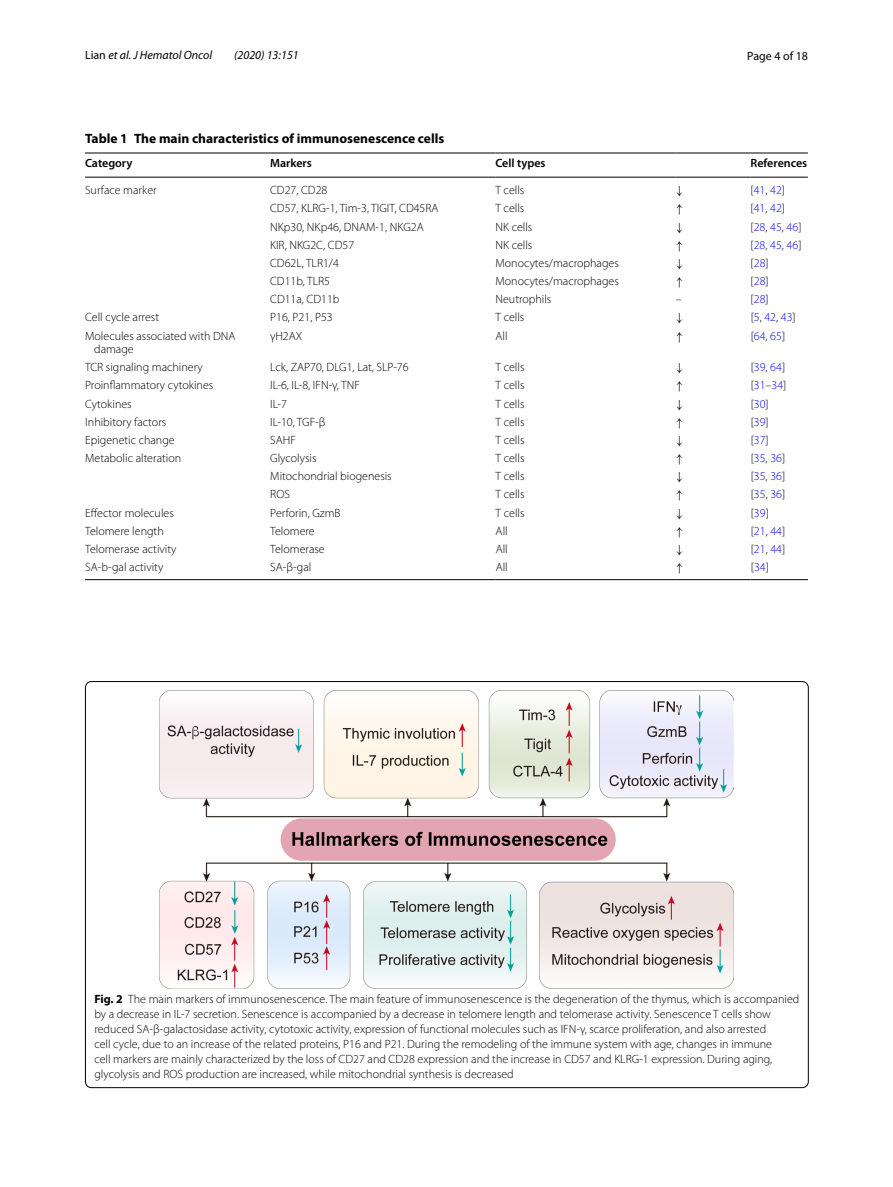
<style>
.page{position:relative;width:893px;height:1187px;background:#fff}
.page>*{position:absolute;margin:0;border:0;box-sizing:border-box;transform-origin:0 0}
.t1{font:700 13.5px "Myriad Pro";color:#000}
.t2{font:300 12px/15px "Myriad Pro";color:#000}
.t3{font:300 12px "Myriad Pro";color:#00f}
.t4{font:italic 12px "Myriad Pro";color:#000}
.t5{font:600 12px "Myriad Pro";color:#000}
.t6{font:12px "MTSY";color:#000}
.t7{font:12px "Myriad Pro";color:#000}
.s1{font-style:normal}
.s2{color:#000}
.s3{color:#00f}
.s4{font-weight:700}
</style>
<div class="page">
<hr style="left:85px;top:153px;width:185px;height:1px;background:#000">
<hr style="left:85px;top:177px;width:185px;height:1px;background:#000">
<hr style="left:270px;top:153px;width:225px;height:1px;background:#000">
<hr style="left:270px;top:177px;width:225px;height:1px;background:#000">
<hr style="left:495px;top:153px;width:181px;height:1px;background:#000">
<hr style="left:495px;top:177px;width:181px;height:1px;background:#000">
<hr style="left:676px;top:153px;width:74px;height:1px;background:#000">
<hr style="left:676px;top:177px;width:74px;height:1px;background:#000">
<hr style="left:750px;top:153px;width:58px;height:1px;background:#000">
<hr style="left:750px;top:177px;width:58px;height:1px;background:#000">
<hr style="left:85px;top:579px;width:185px;height:1px;background:#000">
<hr style="left:270px;top:579px;width:225px;height:1px;background:#000">
<hr style="left:495px;top:579px;width:181px;height:1px;background:#000">
<hr style="left:676px;top:579px;width:74px;height:1px;background:#000">
<hr style="left:750px;top:579px;width:58px;height:1px;background:#000">
<img style="left:160px;top:690px;width:574px;height:298px">
<p class="t4" style="left:85px;top:48px;width:129px"><span class="s1">Lian</span> et al. J Hematol Oncol</p>
<p class="t4" style="left:234px;top:48px;width:66px">(2020) 13:151</p>
<p class="t7" style="left:747px;top:48px;width:62px">Page 4 of 18</p>
<p class="t1" style="left:85px;top:130px;width:361px">Table 1 The main characteristics of immunosenescence cells</p>
<p class="t5" style="left:85px;top:156px;width:49px">Category</p>
<p class="t5" style="left:270px;top:156px;width:43px">Markers</p>
<p class="t5" style="left:495px;top:156px;width:52px">Cell types</p>
<p class="t5" style="left:750px;top:156px;width:58px">References</p>
<p class="t2" style="left:85px;top:183px;width:73px">Surface marker</p>
<p class="t2" style="left:270px;top:183px;width:59px">CD27, CD28</p>
<p class="t2" style="left:495px;top:183px;width:30px">T cells</p>
<p class="t6" style="left:676px;top:183px;width:9px">↓</p>
<p class="t3" style="left:751px;top:184px;width:36px"><span class="s2">[</span>41<span class="s2">,</span> 42<span class="s2">]</span></p>
<p class="t2" style="left:270px;top:201px;width:170px">CD57, KLRG-1, Tim-3, TIGIT, CD45RA</p>
<p class="t2" style="left:495px;top:201px;width:30px">T cells</p>
<p class="t6" style="left:676px;top:201px;width:9px">↑</p>
<p class="t3" style="left:751px;top:202px;width:36px"><span class="s2">[</span>41<span class="s2">,</span> 42<span class="s2">]</span></p>
<p class="t2" style="left:270px;top:219px;width:155px">NKp30, NKp46, DNAM-1, NKG2A</p>
<p class="t2" style="left:495px;top:219px;width:38px">NK cells</p>
<p class="t6" style="left:676px;top:219px;width:9px">↓</p>
<p class="t3" style="left:751px;top:220px;width:52px"><span class="s2">[</span>28<span class="s2">,</span> 45<span class="s2">,</span> 46<span class="s2">]</span></p>
<p class="t2" style="left:270px;top:237px;width:86px">KIR, NKG2C, CD57</p>
<p class="t2" style="left:495px;top:237px;width:38px">NK cells</p>
<p class="t6" style="left:676px;top:237px;width:9px">↑</p>
<p class="t3" style="left:751px;top:238px;width:52px"><span class="s2">[</span>28<span class="s2">,</span> 45<span class="s2">,</span> 46<span class="s2">]</span></p>
<p class="t2" style="left:270px;top:256px;width:70px">CD62L, TLR1/4</p>
<p class="t2" style="left:495px;top:256px;width:125px">Monocytes/macrophages</p>
<p class="t6" style="left:676px;top:256px;width:9px">↓</p>
<p class="t2" style="left:751px;top:256px;width:20px">[<span class="s3">28</span>]</p>
<p class="t2" style="left:270px;top:274px;width:61px">CD11b, TLR5</p>
<p class="t2" style="left:495px;top:274px;width:125px">Monocytes/macrophages</p>
<p class="t6" style="left:676px;top:274px;width:9px">↑</p>
<p class="t2" style="left:751px;top:274px;width:20px">[<span class="s3">28</span>]</p>
<p class="t2" style="left:270px;top:292px;width:71px">CD11a, CD11b</p>
<p class="t2" style="left:495px;top:292px;width:57px">Neutrophils</p>
<p class="t2" style="left:676px;top:292px;width:7px">–</p>
<p class="t2" style="left:751px;top:292px;width:20px">[<span class="s3">28</span>]</p>
<p class="t2" style="left:85px;top:310px;width:75px">Cell cycle arrest</p>
<p class="t2" style="left:270px;top:310px;width:64px">P16, P21, P53</p>
<p class="t2" style="left:495px;top:310px;width:30px">T cells</p>
<p class="t6" style="left:676px;top:310px;width:9px">↓</p>
<p class="t3" style="left:751px;top:311px;width:47px"><span class="s2">[</span>5<span class="s2">,</span> 42<span class="s2">,</span> 43<span class="s2">]</span></p>
<p class="t2" style="left:94px;top:329px;width:143px;line-height:13.5px;text-indent:-9px">Molecules associated with DNA damage</p>
<p class="t2" style="left:270px;top:328px;width:34px">γH2AX</p>
<p class="t2" style="left:495px;top:328px;width:14px">All</p>
<p class="t6" style="left:676px;top:328px;width:9px">↑</p>
<p class="t3" style="left:751px;top:329px;width:36px"><span class="s2">[</span>64<span class="s2">,</span> 65<span class="s2">]</span></p>
<p class="t2" style="left:85px;top:360px;width:119px">TCR signaling machinery</p>
<p class="t2" style="left:270px;top:360px;width:140px">Lck, ZAP70, DLG1, Lat, SLP-76</p>
<p class="t2" style="left:495px;top:360px;width:30px">T cells</p>
<p class="t6" style="left:676px;top:360px;width:9px">↓</p>
<p class="t3" style="left:751px;top:360px;width:36px"><span class="s2">[</span>39<span class="s2">,</span> 64<span class="s2">]</span></p>
<p class="t2" style="left:85px;top:378px;width:130px">Proinflammatory cytokines</p>
<p class="t2" style="left:270px;top:378px;width:91px">IL-6, IL-8, IFN-γ, TNF</p>
<p class="t2" style="left:496px;top:378px;width:30px">T cells</p>
<p class="t6" style="left:676px;top:378px;width:9px">↑</p>
<p class="t3" style="left:751px;top:379px;width:37px"><span class="s2">[</span>31<span class="s2">–</span>34<span class="s2">]</span></p>
<p class="t2" style="left:85px;top:396px;width:48px">Cytokines</p>
<p class="t2" style="left:270px;top:396px;width:18px">IL-7</p>
<p class="t2" style="left:496px;top:396px;width:30px">T cells</p>
<p class="t6" style="left:676px;top:396px;width:9px">↓</p>
<p class="t2" style="left:751px;top:396px;width:20px">[<span class="s3">30</span>]</p>
<p class="t2" style="left:85px;top:414px;width:83px">Inhibitory factors</p>
<p class="t2" style="left:270px;top:414px;width:57px">IL-10, TGF-β</p>
<p class="t2" style="left:496px;top:414px;width:30px">T cells</p>
<p class="t6" style="left:676px;top:414px;width:9px">↑</p>
<p class="t2" style="left:751px;top:414px;width:20px">[<span class="s3">39</span>]</p>
<p class="t2" style="left:85px;top:432px;width:91px">Epigenetic change</p>
<p class="t2" style="left:270px;top:432px;width:27px">SAHF</p>
<p class="t2" style="left:496px;top:432px;width:30px">T cells</p>
<p class="t6" style="left:676px;top:432px;width:9px">↓</p>
<p class="t2" style="left:751px;top:432px;width:20px">[<span class="s3">37</span>]</p>
<p class="t2" style="left:85px;top:450px;width:97px">Metabolic alteration</p>
<p class="t2" style="left:270px;top:450px;width:48px">Glycolysis</p>
<p class="t2" style="left:496px;top:450px;width:30px">T cells</p>
<p class="t6" style="left:676px;top:451px;width:9px">↑</p>
<p class="t3" style="left:751px;top:451px;width:36px"><span class="s2">[</span>35<span class="s2">,</span> 36<span class="s2">]</span></p>
<p class="t2" style="left:270px;top:469px;width:123px">Mitochondrial biogenesis</p>
<p class="t2" style="left:496px;top:469px;width:30px">T cells</p>
<p class="t6" style="left:676px;top:469px;width:9px">↓</p>
<p class="t3" style="left:751px;top:469px;width:36px"><span class="s2">[</span>35<span class="s2">,</span> 36<span class="s2">]</span></p>
<p class="t2" style="left:270px;top:487px;width:21px">ROS</p>
<p class="t2" style="left:496px;top:487px;width:30px">T cells</p>
<p class="t6" style="left:676px;top:487px;width:9px">↑</p>
<p class="t3" style="left:751px;top:487px;width:36px"><span class="s2">[</span>35<span class="s2">,</span> 36<span class="s2">]</span></p>
<p class="t2" style="left:85px;top:505px;width:90px">Effector molecules</p>
<p class="t2" style="left:270px;top:505px;width:72px">Perforin, GzmB</p>
<p class="t2" style="left:496px;top:505px;width:30px">T cells</p>
<p class="t6" style="left:676px;top:505px;width:9px">↓</p>
<p class="t2" style="left:751px;top:505px;width:20px">[<span class="s3">39</span>]</p>
<p class="t2" style="left:85px;top:523px;width:80px">Telomere length</p>
<p class="t2" style="left:270px;top:523px;width:46px">Telomere</p>
<p class="t2" style="left:496px;top:523px;width:14px">All</p>
<p class="t6" style="left:676px;top:523px;width:9px">↑</p>
<p class="t3" style="left:751px;top:524px;width:36px"><span class="s2">[</span>21<span class="s2">,</span> 44<span class="s2">]</span></p>
<p class="t2" style="left:85px;top:541px;width:93px">Telomerase activity</p>
<p class="t2" style="left:270px;top:541px;width:56px">Telomerase</p>
<p class="t2" style="left:496px;top:541px;width:14px">All</p>
<p class="t6" style="left:676px;top:541px;width:9px">↓</p>
<p class="t3" style="left:751px;top:542px;width:36px"><span class="s2">[</span>21<span class="s2">,</span> 44<span class="s2">]</span></p>
<p class="t2" style="left:85px;top:559px;width:80px">SA-b-gal activity</p>
<p class="t2" style="left:270px;top:559px;width:43px">SA-β-gal</p>
<p class="t2" style="left:496px;top:559px;width:14px">All</p>
<p class="t6" style="left:676px;top:560px;width:9px">↑</p>
<p class="t2" style="left:751px;top:559px;width:20px">[<span class="s3">34</span>]</p>
<p class="t2" style="left:94px;top:991px;width:706px"><span class="s4">Fig. 2</span> The main markers of immunosenescence. The main feature of immunosenescence is the degeneration of the thymus, which is accompanied by a decrease in IL-7 secretion. Senescence is accompanied by a decrease in telomere length and telomerase activity. Senescence T cells show reduced SA-β-galactosidase activity, cytotoxic activity, expression of functional molecules such as IFN-γ, scarce proliferation, and also arrested<br>cell cycle, due to an increase of the related proteins, P16 and P21. During the remodeling of the immune system with age, changes in immune<br>cell markers are mainly characterized by the loss of CD27 and CD28 expression and the increase in CD57 and KLRG-1 expression. During aging, glycolysis and ROS production are increased, while mitochondrial synthesis is decreased</p>
</div>
